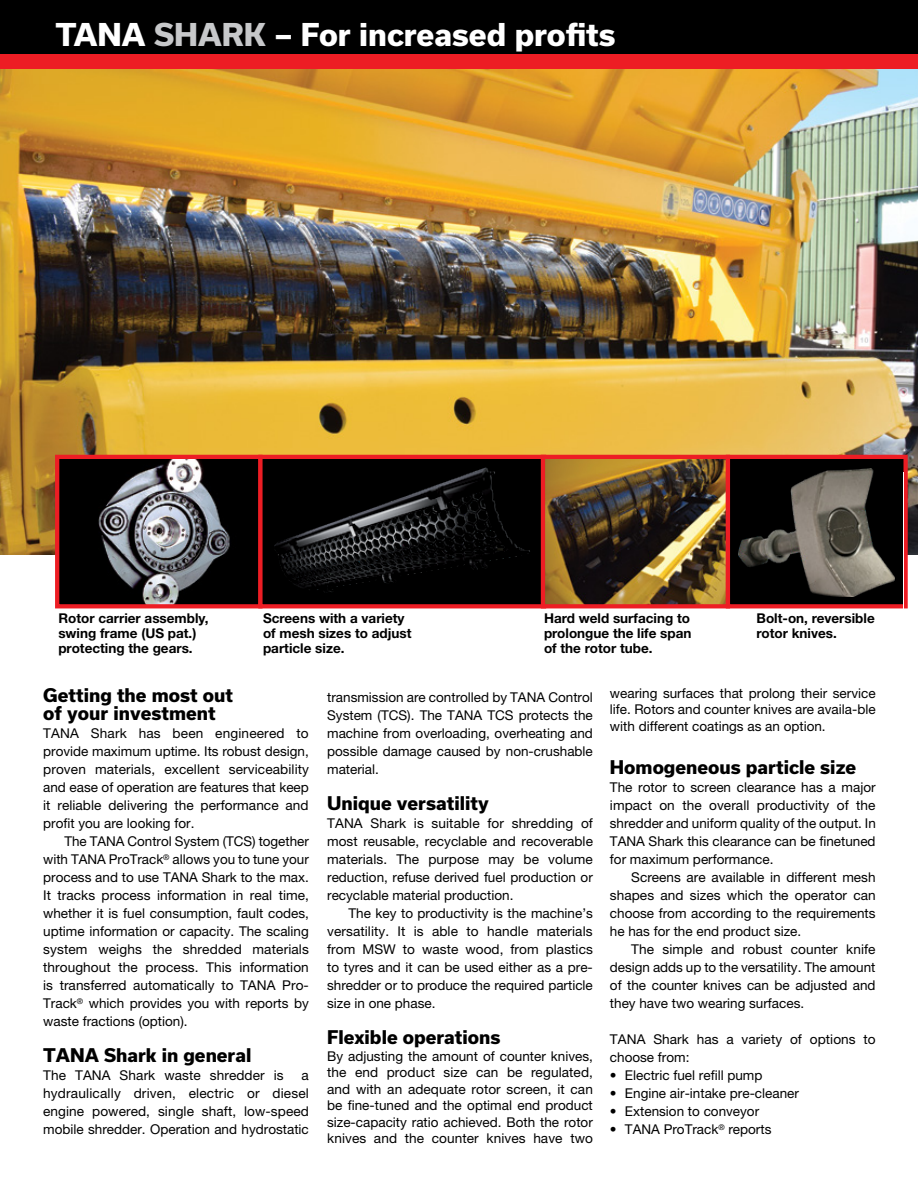
<style>
.page{position:relative;width:918px;height:1188px;background:#fff}
.page>*{position:absolute;margin:0;border:0;box-sizing:border-box;transform-origin:0 0}
.otsikko_valkoinen{font:800 30px "Usual";color:#fff}
.otsikko_harmaa_12_pt{font:800 18px/18px "Usual";color:#000}
.leipä{font:13.5px/18px "Helvetica Neue LT Std";color:#000;text-align:justify}
.leipä-2{font:700 13.5px/15px "Helvetica Neue LT Std";color:#000}
.s1{color:#c7c8ca}
</style>
<div class="page">
<img style="left:0;top:69px;width:918px;height:485px">
<img style="left:60px;top:460px;width:198px;height:143px">
<div style="left:55px;top:455px;width:208px;height:153px;border:4px solid #ed1d24"></div>
<svg style="left:263px;top:460px;width:278px;height:143px;background:#0d0d0d"></svg>
<div style="left:258px;top:455px;width:288px;height:153px;border:4px solid #ed1d24"></div>
<img style="left:546px;top:460px;width:179px;height:143px">
<div style="left:541px;top:455px;width:189px;height:153px;border:4px solid #ed1d24"></div>
<div style="left:728px;top:457px;width:178px;height:149px;background:#000"></div>
<img style="left:739px;top:468px;width:156px;height:129px">
<div style="left:726px;top:455px;width:182px;height:153px;border:4px solid #ed1d24"></div>
<div style="left:0;top:0;width:918px;height:64px;background:#000"></div>
<div style="left:0;top:54px;width:918px;height:15px;background:#ed1d24"></div>
<p class="otsikko_valkoinen" style="left:55px;top:17px;width:562px">TANA <span class="s1">SHARK</span> – For increased profits</p>
<p class="leipä-2" style="left:58px;top:611px;width:152px">Rotor carrier assembly, swing frame (US pat.) protecting the gears.</p>
<p class="leipä-2" style="left:263px;top:611px;width:150px">Screens with a variety of mesh sizes to adjust particle size.</p>
<p class="leipä-2" style="left:544px;top:611px;width:149px;text-align:justify">Hard weld surfacing to prolongue the life span of the rotor tube.</p>
<p class="leipä-2" style="left:757px;top:611px;width:120px">Bolt-on, reversible rotor knives.</p>
<p class="otsikko_harmaa_12_pt" style="left:43px;top:686px;width:191px">Getting the most out of your investment</p>
<p class="leipä" style="left:43px;top:724px;width:267px">TANA Shark has been engineered to provide maximum uptime. Its robust design, proven materials, excellent serviceability and ease of operation are features that keep it reliable delivering the performance and profit you are looking for.</p>
<p class="leipä" style="left:43px;top:832px;width:267px;text-indent:21px">The TANA Control System (TCS) together with TANA ProTrack<sup>®</sup> allows you to tune your process and to use TANA Shark to the max.<br>It tracks process information in real time, whether it is fuel consumption, fault codes, uptime information or capacity. The scaling system weighs the shredded materials throughout the process. This information is transferred automatically to TANA Pro-Track<sup>®</sup> which provides you with reports by waste fractions (option).</p>
<p class="otsikko_harmaa_12_pt" style="left:43px;top:1046px;width:210px">TANA Shark in general</p>
<p class="leipä" style="left:43px;top:1066px;width:242px">The TANA Shark waste shredder is</p>
<p class="leipä" style="left:43px;top:1066px;width:267px;text-indent:258px">a hydraulically driven, electric or diesel engine powered, single shaft, low-speed mobile shredder. Operation and hydrostatic</p>
<p class="leipä" style="left:327px;top:688px;width:267px">transmission are controlled by TANA Control System (TCS). The TANA TCS protects the machine from overloading, overheating and possible damage caused by non-crushable material.</p>
<p class="otsikko_harmaa_12_pt" style="left:327px;top:794px;width:163px">Unique versatility</p>
<p class="leipä" style="left:327px;top:814px;width:267px">TANA Shark is suitable for shredding of most reusable, recyclable and recoverable materials. The purpose may be volume reduction, refuse derived fuel production or recyclable material production.</p>
<p class="leipä" style="left:327px;top:904px;width:267px;text-indent:21px">The key to productivity is the machine’s versatility. It is able to handle materials from MSW to waste wood, from plastics to tyres and it can be used either as a pre&shy;shredder or to produce the required particle size in one phase.</p>
<p class="otsikko_harmaa_12_pt" style="left:327px;top:1028px;width:175px">Flexible operations</p>
<p class="leipä" style="left:327px;top:1047px;width:267px;line-height:16.5px">By adjusting the amount of counter knives, the end product size can be regulated, and with an adequate rotor screen, it can be fine-tuned and the optimal end product size-capacity ratio achieved. Both the rotor knives and the counter knives have two</p>
<p class="leipä" style="left:610px;top:685px;width:267px;line-height:16.5px">wearing surfaces that prolong their service life. Rotors and counter knives are availa-ble with different coatings as an option.</p>
<p class="otsikko_harmaa_12_pt" style="left:610px;top:758px;width:248px">Homogeneous particle size</p>
<p class="leipä" style="left:610px;top:778px;width:267px">The rotor to screen clearance has a major impact on the overall productivity of the shredder and uniform quality of the output. In TANA Shark this clearance can be finetuned for maximum performance.</p>
<p class="leipä" style="left:610px;top:868px;width:267px;text-indent:21px">Screens are available in different mesh shapes and sizes which the operator can choose from according to the requirements he has for the end product size.</p>
<p class="leipä" style="left:610px;top:940px;width:267px;text-indent:21px">The simple and robust counter knife design adds up to the versatility. The amount of the counter knives can be adjusted and they have two wearing surfaces.</p>
<p class="leipä" style="left:610px;top:1030px;width:267px">TANA Shark has a variety of options to choose from:</p>
<p class="leipä" style="left:610px;top:1066px;width:154px">• Electric fuel refill pump</p>
<p class="leipä" style="left:610px;top:1084px;width:191px">• Engine air-intake pre-cleaner</p>
<p class="leipä" style="left:610px;top:1102px;width:151px">• Extension to conveyor</p>
<p class="leipä" style="left:610px;top:1120px;width:163px">• TANA ProTrack<sup>®</sup> reports</p>
</div>
